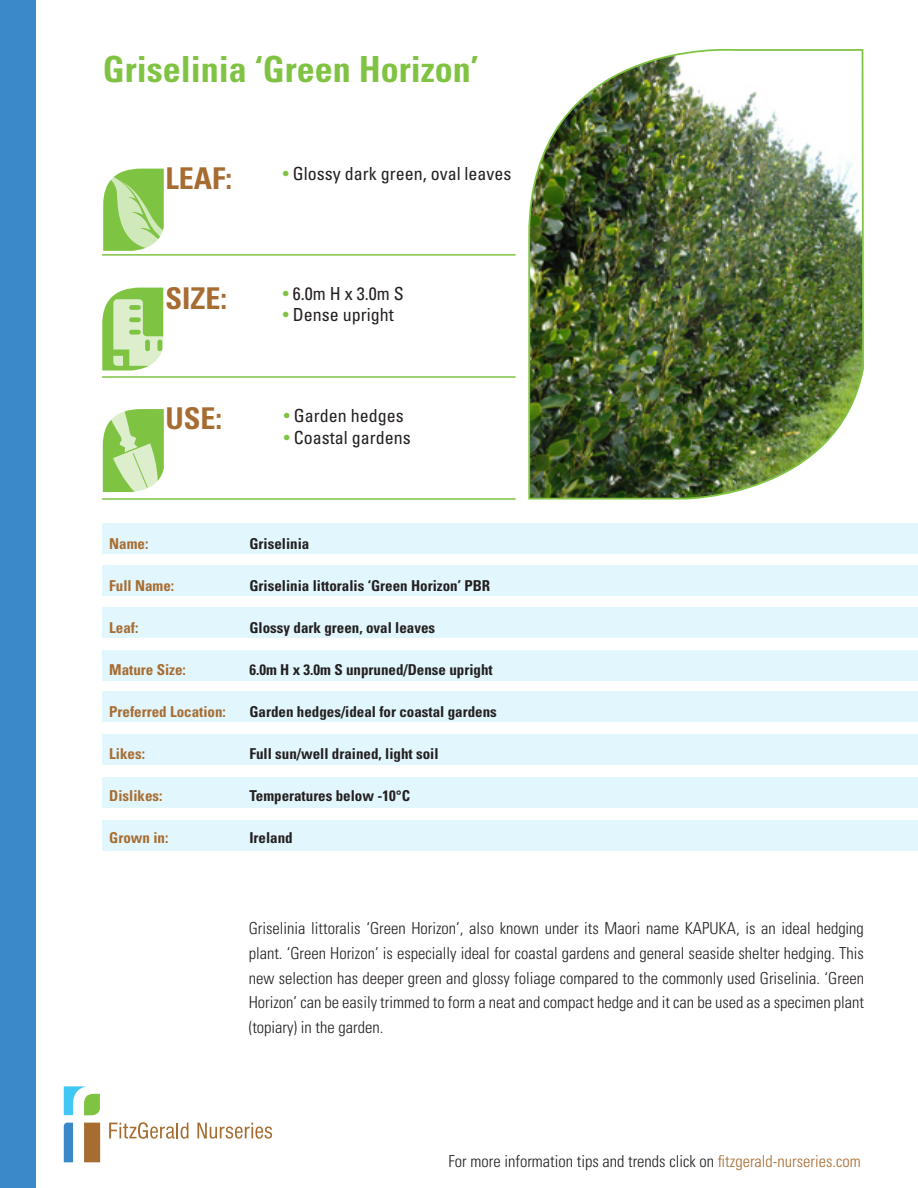
<style>
.page{position:relative;width:918px;height:1188px;background:#fff}
.page>*{position:absolute;margin:0;border:0;box-sizing:border-box;transform-origin:0 0}
.t1{font:700 condensed 36px "Univers";color:#80c343}
.t2{font:700 condensed 30px "Univers";color:#a76c31}
.t3{font:condensed 18px "Univers";color:#231f20}
.t4{font:300 condensed 16.5px/24.8px "Univers";color:#231f20;text-align:justify}
.t5{font:700 condensed 15px "Univers";color:#231f20}
.t6{font:700 condensed 15px "Univers";color:#a76c31}
.s1{color:#80c343}
.s2{color:#a76c31}
</style>
<div class="page">
<div style="left:102px;top:524px;width:816px;height:30px;background:#e1f6fd"></div>
<div style="left:102px;top:565px;width:816px;height:30px;background:#e1f6fd"></div>
<div style="left:102px;top:608px;width:816px;height:30px;background:#e1f6fd"></div>
<div style="left:102px;top:650px;width:816px;height:30px;background:#e1f6fd"></div>
<div style="left:102px;top:691px;width:816px;height:31px;background:#e1f6fd"></div>
<div style="left:102px;top:734px;width:816px;height:31px;background:#e1f6fd"></div>
<div style="left:102px;top:777px;width:816px;height:31px;background:#e1f6fd"></div>
<div style="left:102px;top:820px;width:816px;height:30px;background:#e1f6fd"></div>
<svg style="left:64px;top:1123px;width:9px;height:39px"></svg>
<svg style="left:84px;top:1123px;width:16px;height:39px"></svg>
<svg style="left:64px;top:1086px;width:36px;height:29px"></svg>
<svg style="left:109px;top:1122px;width:79px;height:17px"></svg>
<svg style="left:197px;top:1123px;width:75px;height:16px"></svg>
<img style="left:528px;top:49px;width:336px;height:451px">
<div style="left:0;top:0;width:36px;height:1188px;background:#3b89c9"></div>
<svg style="left:102px;top:288px;width:62px;height:83px;background:#b1da8c"></svg>
<svg style="left:102px;top:409px;width:62px;height:83px;background:#acd886"></svg>
<hr style="left:102px;top:254px;width:414px;height:2px;background:#80c343">
<hr style="left:102px;top:376px;width:414px;height:2px;background:#80c343">
<hr style="left:102px;top:498px;width:414px;height:2px;background:#80c343">
<svg style="left:103px;top:169px;width:61px;height:82px;background:#a3d479"></svg>
<p class="t1" style="left:103px;top:47px;width:377px">Griselinia ‘Green Horizon’</p>
<p class="t2" style="left:165px;top:159px;width:68px">LEAF:</p>
<p class="t3" style="left:283px;top:162px;width:230px"><span class="s1">•</span> Glossy dark green, oval leaves</p>
<p class="t2" style="left:165px;top:279px;width:63px">SIZE:</p>
<p class="t2" style="left:165px;top:399px;width:58px">USE:</p>
<p class="t3" style="left:283px;top:282px;width:122px"><span class="s1">•</span> 6.0m H x 3.0m S</p>
<p class="t3" style="left:283px;top:303px;width:112px"><span class="s1">•</span> Dense upright</p>
<p class="t3" style="left:284px;top:405px;width:121px"><span class="s1">•</span> Garden hedges</p>
<p class="t3" style="left:284px;top:426px;width:128px"><span class="s1">•</span> Coastal gardens</p>
<p class="t6" style="left:109px;top:535px;width:41px">Name:</p>
<p class="t6" style="left:109px;top:577px;width:66px">Full Name:</p>
<p class="t6" style="left:109px;top:619px;width:31px">Leaf:</p>
<p class="t6" style="left:109px;top:661px;width:78px">Mature Size:</p>
<p class="t6" style="left:109px;top:703px;width:118px">Preferred Location:</p>
<p class="t6" style="left:109px;top:745px;width:37px">Likes:</p>
<p class="t6" style="left:109px;top:787px;width:55px">Dislikes:</p>
<p class="t6" style="left:109px;top:829px;width:61px">Grown in:</p>
<p class="t5" style="left:249px;top:535px;width:61px">Griselinia</p>
<p class="t5" style="left:249px;top:577px;width:242px">Griselinia littoralis ‘Green Horizon’ PBR</p>
<p class="t5" style="left:249px;top:619px;width:187px">Glossy dark green, oval leaves</p>
<p class="t5" style="left:249px;top:661px;width:245px">6.0m H x 3.0m S unpruned/Dense upright</p>
<p class="t5" style="left:249px;top:703px;width:249px">Garden hedges/ideal for coastal gardens</p>
<p class="t5" style="left:249px;top:745px;width:191px">Full sun/well drained, light soil</p>
<p class="t5" style="left:249px;top:787px;width:162px">Temperatures below -10°C</p>
<p class="t5" style="left:249px;top:829px;width:45px">Ireland</p>
<p class="t4" style="left:249px;top:916px;width:617px">Griselinia littoralis ‘Green Horizon’, also known under its Maori name KAPUKA, is an ideal hedging plant. ‘Green Horizon’ is especially ideal for coastal gardens and general seaside shelter hedging. This new selection has deeper green and glossy foliage compared to the commonly used Griselinia. ‘Green Horizon’ can be easily trimmed to form a neat and compact hedge and it can be used as a specimen plant (topiary) in the garden.</p>
<p class="t4" style="left:449px;top:1148px;width:414px">For more information tips and trends click on <span class="s2">fitzgerald-nurseries.com</span></p>
</div>
